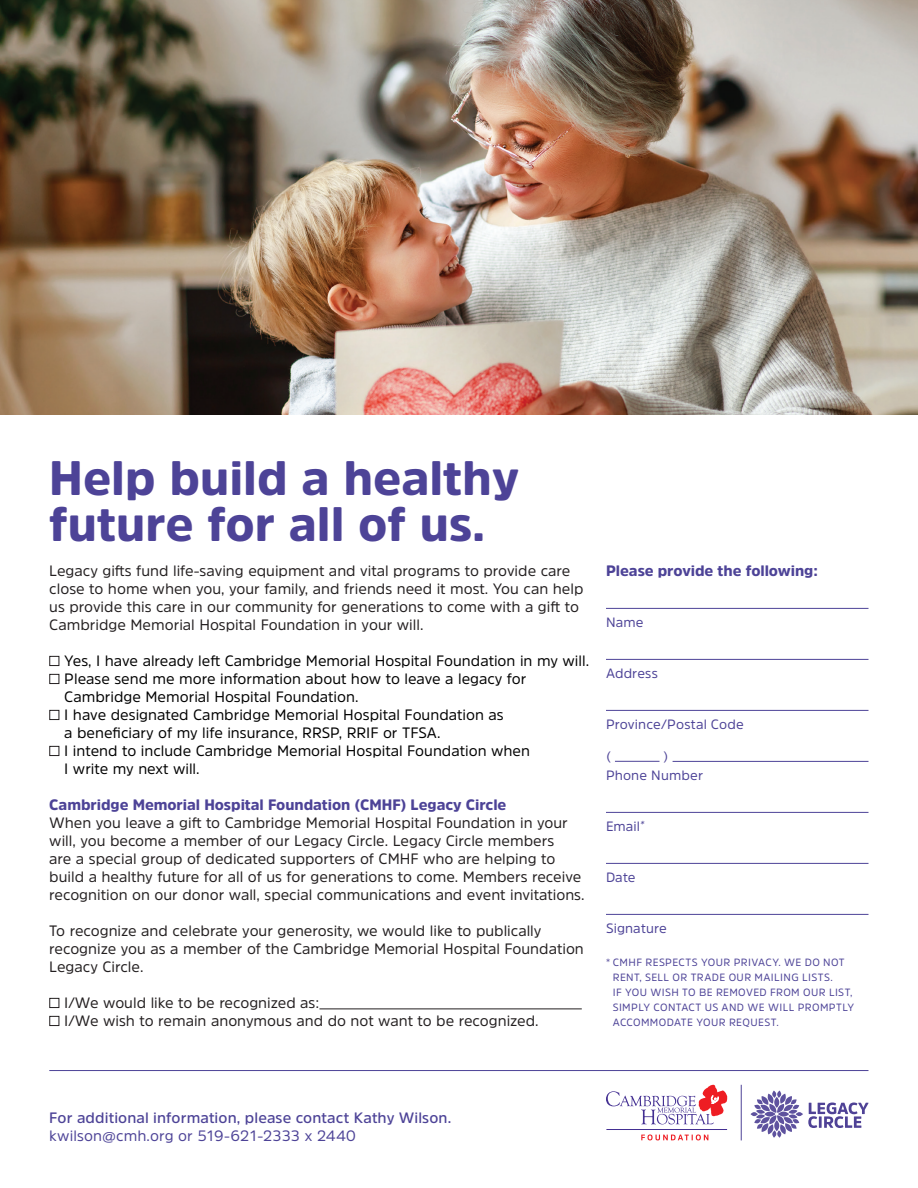
<style>
.page{position:relative;width:918px;height:1188px;background:#fff}
.page>*{position:absolute;margin:0;border:0;box-sizing:border-box;transform-origin:0 0}
.t1{font:900 48px/46.5px "Amsi Pro";color:#4d4397}
.t2{font:15px/18px "Amsi Pro";color:#231f20}
.t3{font:15px/18px "Amsi Pro";color:#000}
.t4{font:900 15px "Amsi Pro";letter-spacing:-.005em;color:#4d4397}
.Form_Body{font:600 15px "Amsi Pro";letter-spacing:.005em;color:#4d4397}
.Form_Body-2{font:15px "Amsi Pro";letter-spacing:.005em;color:#4d4397}
.Body_Indent{font:13.5px/19.5px "Amsi Pro";letter-spacing:.01em;color:#4d4397}
.Body_Indent-2{font:10.5px/15px "Amsi Pro";letter-spacing:.035em;color:#4d4397}
</style>
<div class="page">
<img style="left:0;top:0;width:918px;height:414px">
<hr style="left:49px;top:1070px;width:819px;height:1px;background:#4d4397">
<hr style="left:319px;top:1009px;width:263px;height:1px;background:#231f20">
<div style="left:49px;top:656px;width:10px;height:10px;border:1px solid #231f20"></div>
<div style="left:49px;top:674px;width:10px;height:10px;border:1px solid #231f20"></div>
<div style="left:49px;top:710px;width:10px;height:10px;border:1px solid #231f20"></div>
<div style="left:49px;top:746px;width:10px;height:10px;border:1px solid #231f20"></div>
<div style="left:49px;top:998px;width:10px;height:10px;border:1px solid #231f20"></div>
<div style="left:49px;top:1016px;width:10px;height:10px;border:1px solid #231f20"></div>
<hr style="left:606px;top:608px;width:262px;height:1px;background:#4d4397">
<hr style="left:606px;top:659px;width:262px;height:1px;background:#4d4397">
<hr style="left:606px;top:710px;width:262px;height:1px;background:#4d4397">
<hr style="left:615px;top:761px;width:45px;height:1px;background:#4d4397">
<hr style="left:673px;top:761px;width:196px;height:1px;background:#4d4397">
<hr style="left:606px;top:812px;width:262px;height:1px;background:#4d4397">
<hr style="left:606px;top:863px;width:262px;height:1px;background:#4d4397">
<hr style="left:606px;top:914px;width:262px;height:1px;background:#4d4397">
<svg style="left:606px;top:1085px;width:121px;height:39px"></svg>
<svg style="left:641px;top:1134px;width:67px;height:6px"></svg>
<hr style="left:606px;top:1129px;width:121px;height:1px;background:#432f92">
<svg style="left:751px;top:1091px;width:118px;height:47px"></svg>
<hr style="left:741px;top:1085px;width:1px;height:55px;background:#4d4397">
<p class="t1" style="left:49px;top:454px;width:471px">Help build a healthy future for all of us.</p>
<p class="t2" style="left:49px;top:561px;width:536px">Legacy gifts fund life-saving equipment and vital programs to provide care close to home when you, your family, and friends need it most. You can help us provide this care in our community for generations to come with a gift to Cambridge Memorial Hospital Foundation in your will.</p>
<p class="t3" style="left:64px;top:651px;width:526px">Yes, I have already left Cambridge Memorial Hospital Foundation in my will.</p>
<p class="t3" style="left:64px;top:669px;width:464px">Please send me more information about how to leave a legacy for<br>Cambridge Memorial Hospital Foundation.</p>
<p class="t3" style="left:64px;top:705px;width:441px">I have designated Cambridge Memorial Hospital Foundation as a beneficiary of my life insurance, RRSP, RRIF or TFSA.</p>
<p class="t3" style="left:64px;top:741px;width:467px">I intend to include Cambridge Memorial Hospital Foundation when<br>I write my next will.</p>
<p class="t4" style="left:49px;top:794px;width:459px">Cambridge Memorial Hospital Foundation (CMHF) Legacy Circle</p>
<p class="t2" style="left:49px;top:813px;width:537px">When you leave a gift to Cambridge Memorial Hospital Foundation in your will, you become a member of our Legacy Circle. Legacy Circle members<br>are a special group of dedicated supporters of CMHF who are helping to build a healthy future for all of us for generations to come. Members receive recognition on our donor wall, special communications and event invitations.</p>
<p class="t2" style="left:49px;top:921px;width:536px">To recognize and celebrate your generosity, we would like to publically recognize you as a member of the Cambridge Memorial Hospital Foundation<br>Legacy Circle.</p>
<p class="t2" style="left:64px;top:993px;width:476px">I/We would like to be recognized as:<br>I/We wish to remain anonymous and do not want to be recognized.</p>
<p class="t4" style="left:606px;top:560px;width:213px">Please provide the following:</p>
<p class="Body_Indent" style="left:606px;top:612px;width:39px">Name</p>
<p class="Body_Indent" style="left:606px;top:663px;width:53px">Address</p>
<p class="Body_Indent" style="left:606px;top:714px;width:139px">Province/Postal Code</p>
<p class="Body_Indent" style="left:606px;top:746px;width:6px">(</p>
<p class="Body_Indent" style="left:606px;top:746px;width:99px;text-indent:58px">)<br>Phone Number</p>
<p class="Body_Indent" style="left:606px;top:816px;width:40px">Email<sup>*</sup></p>
<p class="Body_Indent" style="left:606px;top:867px;width:31px">Date</p>
<p class="Body_Indent" style="left:606px;top:918px;width:62px">Signature</p>
<p class="Body_Indent-2" style="left:613px;top:955px;width:243px;text-indent:-7px">* CMHF RESPECTS YOUR PRIVACY. WE DO NOT RENT, SELL OR TRADE OUR MAILING LISTS.<br>IF YOU WISH TO BE REMOVED FROM OUR LIST, SIMPLY CONTACT US AND WE WILL PROMPTLY ACCOMMODATE YOUR REQUEST.</p>
<p class="Form_Body" style="left:49px;top:1107px;width:404px">For additional information, please contact Kathy Wilson.</p>
<p class="Form_Body-2" style="left:49px;top:1125px;width:308px">kwilson@cmh.org or 519-621-2333 x 2440</p>
</div>
